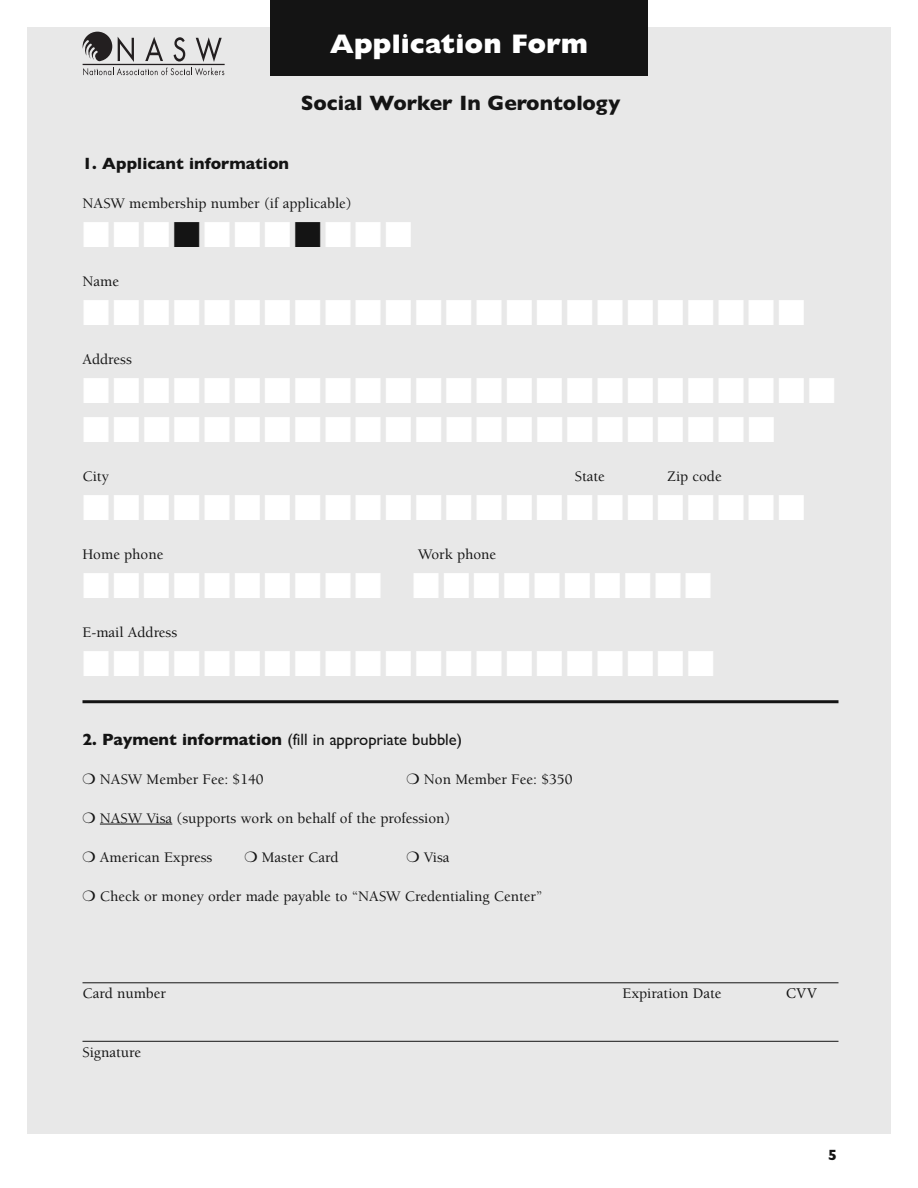
<style>
.page{position:relative;width:918px;height:1188px;background:#fff}
.page>*{position:absolute;margin:0;border:0;box-sizing:border-box;transform-origin:0 0}
.t1{font:800 27px "Gill Sans";color:#fff}
.t2{font:21px "Gill Sans Bold TT";color:#141414}
.t3{font:16.5px "Gill Sans TT";color:#141414}
.t4{font:16.5px "Gill Sans Bold TT";color:#141414}
.t5{font:500 15px "Berkeley";color:#141414}
.t6{font:15px "Minion Pro";color:#141414}
.t7{font:15px "Gill Sans Bold TT";color:#141414}
.s1{font-family:"Gill Sans Bold TT"}
</style>
<div class="page">
<div style="left:27px;top:27px;width:864px;height:1107px;background:#e8e8e8"></div>
<hr style="left:82px;top:700px;width:756px;height:3px;background:#141414">
<hr style="left:100px;top:824px;width:72px;height:1px;background:#141414">
<hr style="left:82px;top:982px;width:756px;height:1px;background:#141414">
<hr style="left:82px;top:1041px;width:756px;height:1px;background:#141414">
<div style="left:270px;top:0;width:378px;height:75px;background:#141414"></div>
<svg style="left:83px;top:32px;width:29px;height:29px"></svg>
<hr style="left:83px;top:64px;width:142px;height:1px;background:#231f20">
<svg style="left:83px;top:68px;width:141px;height:7px"></svg>
<svg style="left:118px;top:37px;width:16px;height:25px"></svg>
<svg style="left:145px;top:37px;width:18px;height:24px"></svg>
<svg style="left:174px;top:37px;width:11px;height:25px"></svg>
<svg style="left:196px;top:37px;width:26px;height:25px"></svg>
<h1 class="t1" style="left:330px;top:34px;width:260px">Application Form</h1>
<h2 class="t2" style="left:301px;top:91px;width:321px">Social Worker In Gerontology</h2>
<h3 class="t4" style="left:82px;top:153px;width:208px">1. Applicant information</h3>
<p class="t5" style="left:82px;top:197px;width:271px">NASW membership number (if applicable)</p>
<p class="t5" style="left:82px;top:275px;width:38px">Name</p>
<p class="t5" style="left:82px;top:353px;width:51px">Address</p>
<p class="t5" style="left:82px;top:470px;width:28px">City</p>
<p class="t5" style="left:575px;top:470px;width:31px">State</p>
<p class="t5" style="left:667px;top:470px;width:56px">Zip code</p>
<p class="t5" style="left:82px;top:548px;width:82px">Home phone</p>
<p class="t5" style="left:418px;top:548px;width:80px">Work phone</p>
<p class="t5" style="left:82px;top:626px;width:96px">E-mail Address</p>
<h3 class="t3" style="left:82px;top:729px;width:381px"><span class="s1">2. Payment information</span> (fill in appropriate bubble)</h3>
<p class="t5" style="left:100px;top:773px;width:165px">NASW Member Fee: $140</p>
<p class="t5" style="left:424px;top:773px;width:150px">Non Member Fee: $350</p>
<p class="t5" style="left:100px;top:812px;width:352px">NASW Visa (supports work on behalf of the profession)</p>
<p class="t5" style="left:100px;top:851px;width:114px">American Express</p>
<p class="t5" style="left:262px;top:851px;width:78px">Master Card</p>
<p class="t5" style="left:424px;top:851px;width:27px">Visa</p>
<p class="t5" style="left:100px;top:890px;width:444px">Check or money order made payable to “NASW Credentialing Center”</p>
<p class="t5" style="left:82px;top:987px;width:85px">Card number</p>
<p class="t5" style="left:623px;top:987px;width:100px">Expiration Date</p>
<p class="t6" style="left:786px;top:983px;width:33px">CVV</p>
<p class="t5" style="left:82px;top:1046px;width:60px">Signature</p>
<p class="t7" style="left:828px;top:1146px;width:10px">5</p>
</div>
